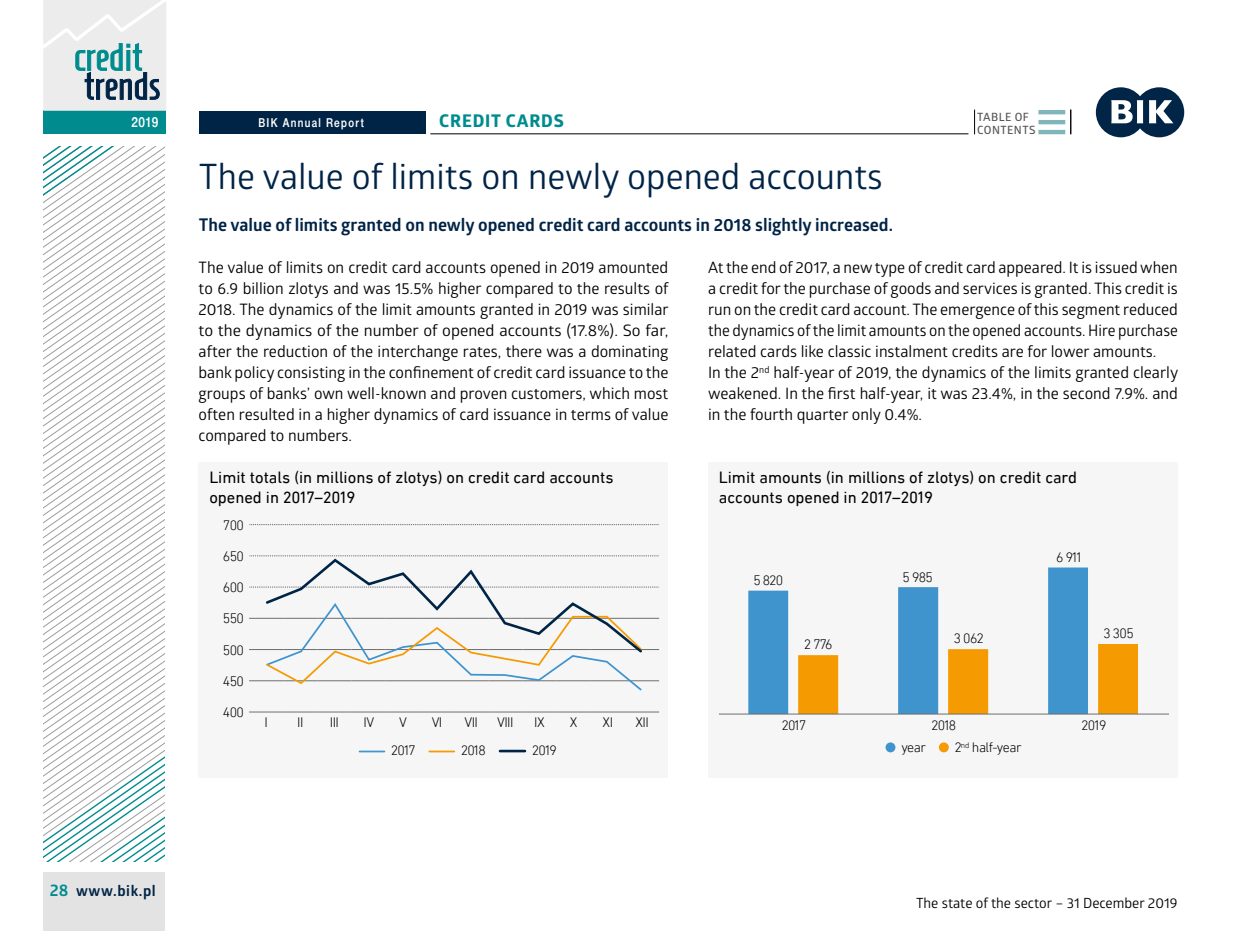
<style>
.page{position:relative;width:1241px;height:931px;background:#fff}
.page>*{position:absolute;margin:0;border:0;box-sizing:border-box;transform-origin:0 0}
.t1{font:35px "Glober";color:#002446}
.t2{font:700 17.5px "Glober";color:#002446}
.t3{font:700 17.5px "Globerx";letter-spacing:.05em;color:#008c8f}
.t4{font:16.62px/19.9px "DIN Next LT Pro";color:#000}
.t5{font:15.75px/21px "Glober";color:#000;text-align:justify}
.t6{font:700 14.88px "Glober";letter-spacing:.04em;color:#002446}
.t7{font:300 14px "DIN Next LT Pro";letter-spacing:-.04em;color:#000}
.t8{font:14px "Glober";color:#000}
.t9{font:14px "Switzer Cnd EFN Medium";color:#fff}
.t10{font:12.25px "Switzer Cnd EFN Medium";letter-spacing:.105em;color:#fff}
.t11{font:600 11.38px/13.1px "Glober";letter-spacing:.04em;color:#565655}
.s1{font-size:16.62px;color:#008c8f}
</style>
<div class="page">
<hr style="left:430px;top:133px;width:538px;height:1px;background:#000">
<svg style="left:974px;top:110px;width:1px;height:24px"></svg>
<div style="left:199px;top:111px;width:227px;height:23px;background:#002446"></div>
<hr style="left:1038px;top:110px;width:27px;height:4px;background:#80b6b9">
<hr style="left:1038px;top:120px;width:27px;height:4px;background:#80b6b9">
<hr style="left:1038px;top:130px;width:27px;height:4px;background:#80b6b9">
<svg style="left:1070px;top:110px;width:1px;height:24px"></svg>
<svg style="left:1095px;top:87px;width:88px;height:50px"></svg>
<svg style="left:43px;top:0;width:123px;height:930px"></svg>
<div style="left:708px;top:462px;width:469px;height:315px;background:#f6f6f6"></div>
<div style="left:885px;top:742px;width:10px;height:10px;background:#3f94ce;border-radius:50%"></div>
<div style="left:938px;top:742px;width:10px;height:10px;background:#f59a00;border-radius:50%"></div>
<svg style="left:748px;top:567px;width:339px;height:146px"></svg>
<svg style="left:798px;top:643px;width:339px;height:70px"></svg>
<hr style="left:718px;top:713px;width:150px;height:1px;background:#6e6e6e">
<hr style="left:868px;top:713px;width:150px;height:1px;background:#6e6e6e">
<hr style="left:1018px;top:713px;width:150px;height:1px;background:#6e6e6e">
<div style="left:198px;top:462px;width:470px;height:315px;background:#f6f6f6"></div>
<hr style="left:249px;top:711px;width:34px;height:1px;background:#6e6e6e">
<hr style="left:283px;top:711px;width:34px;height:1px;background:#6e6e6e">
<hr style="left:317px;top:711px;width:34px;height:1px;background:#6e6e6e">
<hr style="left:351px;top:711px;width:34px;height:1px;background:#6e6e6e">
<hr style="left:385px;top:711px;width:35px;height:1px;background:#6e6e6e">
<hr style="left:420px;top:711px;width:34px;height:1px;background:#6e6e6e">
<hr style="left:454px;top:711px;width:34px;height:1px;background:#6e6e6e">
<hr style="left:488px;top:711px;width:34px;height:1px;background:#6e6e6e">
<hr style="left:522px;top:711px;width:34px;height:1px;background:#6e6e6e">
<hr style="left:556px;top:711px;width:34px;height:1px;background:#6e6e6e">
<hr style="left:590px;top:711px;width:35px;height:1px;background:#6e6e6e">
<hr style="left:625px;top:711px;width:34px;height:1px;background:#6e6e6e">
<svg style="left:249px;top:524px;width:410px;height:1px"></svg>
<hr style="left:359px;top:750px;width:25px;height:2px;background:#3f94ce">
<hr style="left:429px;top:750px;width:25px;height:2px;background:#f59a00">
<hr style="left:500px;top:749px;width:25px;height:3px;background:#002446">
<svg style="left:249px;top:555px;width:410px;height:136px"></svg>
<p class="t9" style="left:131px;top:114px;width:28px">2019</p>
<p class="t10" style="left:258px;top:115px;width:107px">BIK Annual Report</p>
<p class="t3" style="left:439px;top:108px;width:126px">CREDIT CARDS</p>
<p class="t11" style="left:977px;top:110px;width:60px">TABLE OF<br>CONTENTS</p>
<h1 class="t1" style="left:199px;top:152px;width:685px">The value of limits on newly opened accounts</h1>
<p class="t2" style="left:199px;top:213px;width:695px">The value of limits granted on newly opened credit card accounts in 2018 slightly increased.</p>
<p class="t5" style="left:708px;top:256px;width:471px;text-align:left">At the end of 2017, a new type of credit card appeared. It is issued when a credit for the purchase of goods and services is granted. This credit is run on the credit card account. The emergence of this segment reduced the dynamics of the limit amounts on the opened accounts. Hire purchase related cards like classic instalment credits are for lower amounts.<br>In the 2<sup>nd</sup> half-year of 2019, the dynamics of the limits granted clearly weakened. In the first half-year, it was 23.4%, in the second 7.9%. and in the fourth quarter only 0.4%.</p>
<p class="t5" style="left:198px;top:256px;width:471px">The value of limits on credit card accounts opened in 2019 amounted to 6.9 billion zlotys and was 15.5% higher compared to the results of 2018. The dynamics of the limit amounts granted in 2019 was similar to the dynamics of the number of opened accounts (17.8%). So far, after the reduction of the interchange rates, there was a dominating bank policy consisting in the confinement of credit card issuance to the groups of banks’ own well-known and proven customers, which most often resulted in a higher dynamics of card issuance in terms of value compared to numbers.</p>
<p class="t6" style="left:50px;top:879px;width:108px"><span class="s1">28</span> www.bik.pl</p>
<p class="t4" style="left:209px;top:467px;width:405px">Limit totals (in millions of zlotys) on credit card accounts opened in 2017–2019</p>
<p class="t7" style="left:223px;top:516px;width:23px">700</p>
<p class="t7" style="left:223px;top:547px;width:23px">650</p>
<p class="t7" style="left:223px;top:579px;width:23px">600</p>
<p class="t7" style="left:223px;top:610px;width:23px">550</p>
<p class="t7" style="left:223px;top:641px;width:23px">500</p>
<p class="t7" style="left:223px;top:672px;width:23px">450</p>
<p class="t7" style="left:223px;top:704px;width:23px">400</p>
<p class="t7" style="left:264px;top:714px;width:5px">I</p>
<p class="t7" style="left:297px;top:714px;width:8px">II</p>
<p class="t7" style="left:330px;top:714px;width:11px">III</p>
<p class="t7" style="left:363px;top:714px;width:12px">IV</p>
<p class="t7" style="left:399px;top:714px;width:9px">V</p>
<p class="t7" style="left:431px;top:714px;width:12px">VI</p>
<p class="t7" style="left:464px;top:714px;width:15px">VII</p>
<p class="t7" style="left:497px;top:714px;width:18px">VIII</p>
<p class="t7" style="left:534px;top:714px;width:12px">IX</p>
<p class="t7" style="left:570px;top:714px;width:9px">X</p>
<p class="t7" style="left:602px;top:714px;width:12px">XI</p>
<p class="t7" style="left:635px;top:714px;width:15px">XII</p>
<p class="t7" style="left:391px;top:741px;width:26px">2017</p>
<p class="t7" style="left:461px;top:741px;width:26px">2018</p>
<p class="t7" style="left:532px;top:741px;width:26px">2019</p>
<p class="t4" style="left:718px;top:467px;width:359px">Limit amounts (in millions of zlotys) on credit card accounts opened in 2017–2019</p>
<p class="t7" style="left:753px;top:572px;width:32px">5 820</p>
<p class="t7" style="left:804px;top:636px;width:30px">2 776</p>
<p class="t7" style="left:902px;top:568px;width:32px">5 985</p>
<p class="t7" style="left:953px;top:630px;width:31px">3 062</p>
<p class="t7" style="left:1056px;top:549px;width:27px">6 911</p>
<p class="t7" style="left:1103px;top:625px;width:31px">3 305</p>
<p class="t7" style="left:781px;top:716px;width:26px">2017</p>
<p class="t7" style="left:931px;top:716px;width:26px">2018</p>
<p class="t7" style="left:1081px;top:716px;width:26px">2019</p>
<p class="t7" style="left:901px;top:739px;width:26px">year</p>
<p class="t7" style="left:954px;top:739px;width:68px">2<sup>nd</sup> half-year</p>
<p class="t8" style="left:915px;top:892px;width:263px">The state of the sector – 31 December 2019</p>
</div>
